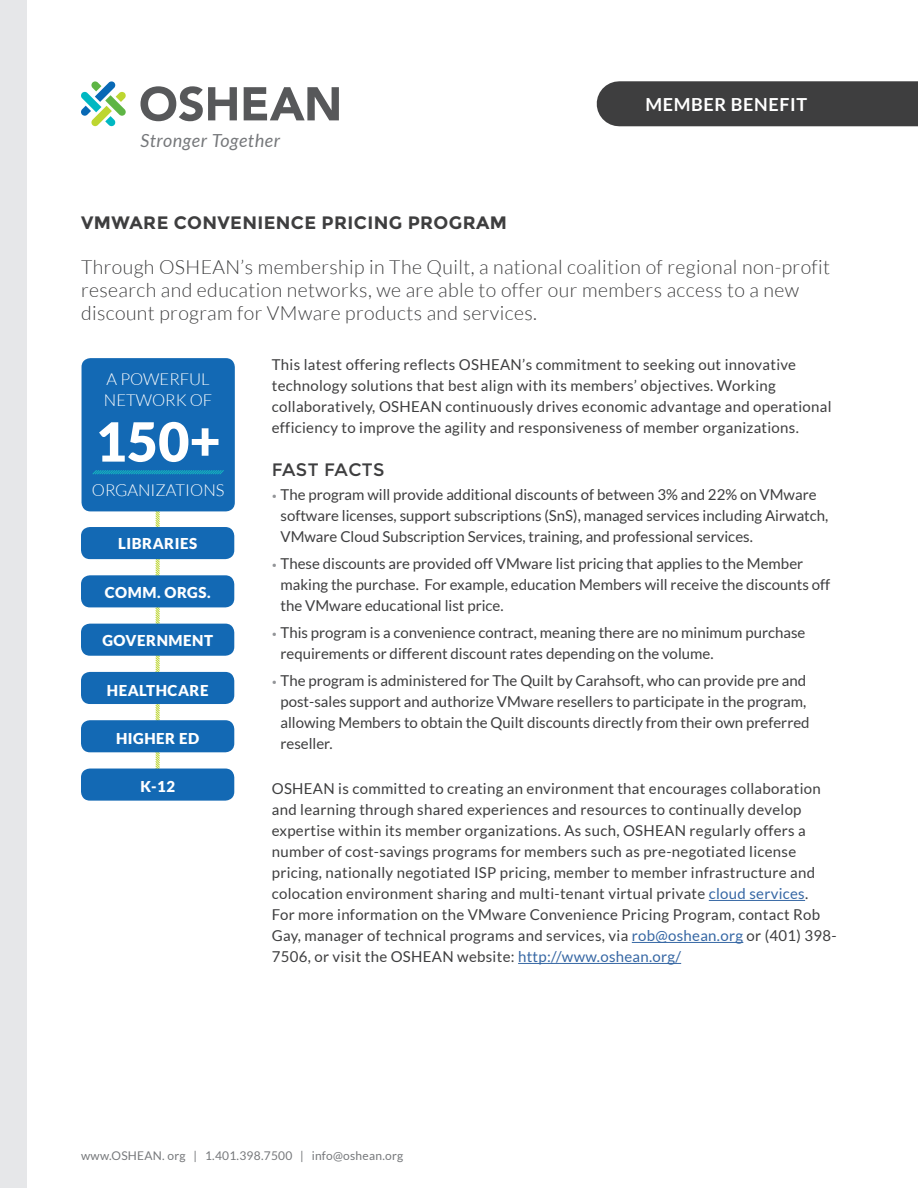
<style>
.page{position:relative;width:918px;height:1188px;background:#fff}
.page>*{position:absolute;margin:0;border:0;box-sizing:border-box;transform-origin:0 0}
.t1{font:900 54px "Lato";color:#fff}
.t2{font:300 19.5px/23.4px "Lato";letter-spacing:.02em;color:#3e3e3f}
.t3{font:700 18px "Montserrat";letter-spacing:.02em;color:#3e3e3f}
.t4{font:italic 18px "Lato";letter-spacing:.035em;color:#76787b}
.t5{font:700 18px "Lato";letter-spacing:.035em;color:#fff}
.t6{font:18px "Montserrat";letter-spacing:.02em;color:#3e3e3f}
.t7{font:300 16.5px "Lato";color:#fff}
.t8{font:15px/21px "Lato";letter-spacing:.02em;color:#3e3e3f}
.t9{font:15px/21px "Lato";color:#3e3e3f}
.t10{font:900 15px "Lato";letter-spacing:.035em;color:#fff}
.t11{font:12px "Lato";letter-spacing:.02em;color:#76787b}
.s1{font-size:9px;color:#939598}
.s2{color:#3667a4}
</style>
<div class="page">
<hr style="left:709px;top:900px;width:96px;height:1px;background:#3667a4">
<hr style="left:632px;top:942px;width:111px;height:1px;background:#3667a4">
<hr style="left:518px;top:963px;width:163px;height:1px;background:#3667a4">
<div style="left:82px;top:358px;width:153px;height:153px;background:#1369b4;border-radius:9px"></div>
<svg style="left:92px;top:470px;width:133px;height:299px"></svg>
<div style="left:81px;top:527px;width:153px;height:32px;background:#1369b4;border-radius:9px"></div>
<div style="left:81px;top:575px;width:153px;height:32px;background:#1369b4;border-radius:9px"></div>
<div style="left:81px;top:769px;width:153px;height:32px;background:#1369b4;border-radius:9px"></div>
<div style="left:81px;top:720px;width:153px;height:32px;background:#1369b4;border-radius:9px"></div>
<div style="left:81px;top:624px;width:153px;height:32px;background:#1369b4;border-radius:9px"></div>
<div style="left:81px;top:672px;width:153px;height:32px;background:#1369b4;border-radius:9px"></div>
<div style="left:0;top:0;width:27px;height:1188px;background:#e6e7e9"></div>
<svg style="left:140px;top:86px;width:97px;height:35px"></svg>
<svg style="left:244px;top:87px;width:95px;height:33px"></svg>
<svg style="left:81px;top:81px;width:45px;height:45px"></svg>
<div style="left:619px;top:81px;width:299px;height:45px;background:#3e3e3f"></div>
<p class="t4" style="left:140px;top:130px;width:141px">Stronger Together</p>
<p class="t3" style="left:81px;top:212px;width:427px">VMWARE CONVENIENCE PRICING PROGRAM</p>
<p class="t5" style="left:645px;top:94px;width:163px">MEMBER BENEFIT</p>
<p class="t2" style="left:81px;top:255px;width:751px">Through OSHEAN’s membership in The Quilt, a national coalition of regional non-profit research and education networks, we are able to offer our members access to a new discount program for VMware products and services.</p>
<p class="t7" style="left:107px;top:370px;width:105px">A POWERFUL</p>
<p class="t7" style="left:104px;top:391px;width:110px">NETWORK OF</p>
<p class="t1" style="left:96px;top:410px;width:127px">150+</p>
<p class="t7" style="left:92px;top:482px;width:134px">ORGANIZATIONS</p>
<p class="t10" style="left:118px;top:534px;width:81px">LIBRARIES</p>
<p class="t10" style="left:105px;top:584px;width:107px">COMM. ORGS.</p>
<p class="t10" style="left:102px;top:632px;width:112px">GOVERNMENT</p>
<p class="t10" style="left:107px;top:681px;width:103px">HEALTHCARE</p>
<p class="t10" style="left:116px;top:729px;width:85px">HIGHER ED</p>
<p class="t10" style="left:140px;top:777px;width:36px">K-12</p>
<p class="t8" style="left:272px;top:354px;width:526px">This latest offering reflects OSHEAN’s commitment to seeking out innovative</p>
<p class="t8" style="left:272px;top:375px;width:506px">technology solutions that best align with its members’ objectives. Working</p>
<p class="t8" style="left:272px;top:396px;width:561px">collaboratively, OSHEAN continuously drives economic advantage and operational efficiency to improve the agility and responsiveness of member organizations.</p>
<p class="t6" style="left:272px;top:460px;width:114px">FAST FACTS</p>
<p class="t9" style="left:280px;top:484px;width:549px;text-indent:-9px"><span class="s1">•</span> The program will provide additional discounts of between 3% and 22% on VMware software licenses, support subscriptions (SnS), managed services including Airwatch,<br>VMware Cloud Subscription Services, training, and professional services.</p>
<p class="t9" style="left:280px;top:553px;width:551px;text-indent:-9px"><span class="s1">•</span> These discounts are provided off VMware list pricing that applies to the Member making the purchase. For example, education Members will receive the discounts off the VMware educational list price.</p>
<p class="t9" style="left:280px;top:622px;width:526px;text-indent:-9px"><span class="s1">•</span> This program is a convenience contract, meaning there are no minimum purchase requirements or different discount rates depending on the volume.</p>
<p class="t9" style="left:280px;top:670px;width:531px;text-indent:-9px"><span class="s1">•</span> The program is administered for The Quilt by Carahsoft, who can provide pre and post-sales support and authorize VMware resellers to participate in the program, allowing Members to obtain the Quilt discounts directly from their own preferred reseller.</p>
<p class="t8" style="left:272px;top:778px;width:566px">OSHEAN is committed to creating an environment that encourages collaboration and learning through shared experiences and resources to continually develop expertise within its member organizations. As such, OSHEAN regularly offers a number of cost-savings programs for members such as pre-negotiated license pricing, nationally negotiated ISP pricing, member to member infrastructure and colocation environment sharing and multi-tenant virtual private <span class="s2">cloud services</span>.<br>For more information on the VMware Convenience Pricing Program, contact Rob Gay, manager of technical programs and services, via <span class="s2">rob@oshean.org</span> or (401) 398- 7506, or visit the OSHEAN website: <span class="s2">http://www.oshean.org/</span></p>
<p class="t11" style="left:81px;top:1149px;width:324px">www.OSHEAN. org | 1.401.398.7500 | info@oshean.org</p>
</div>
